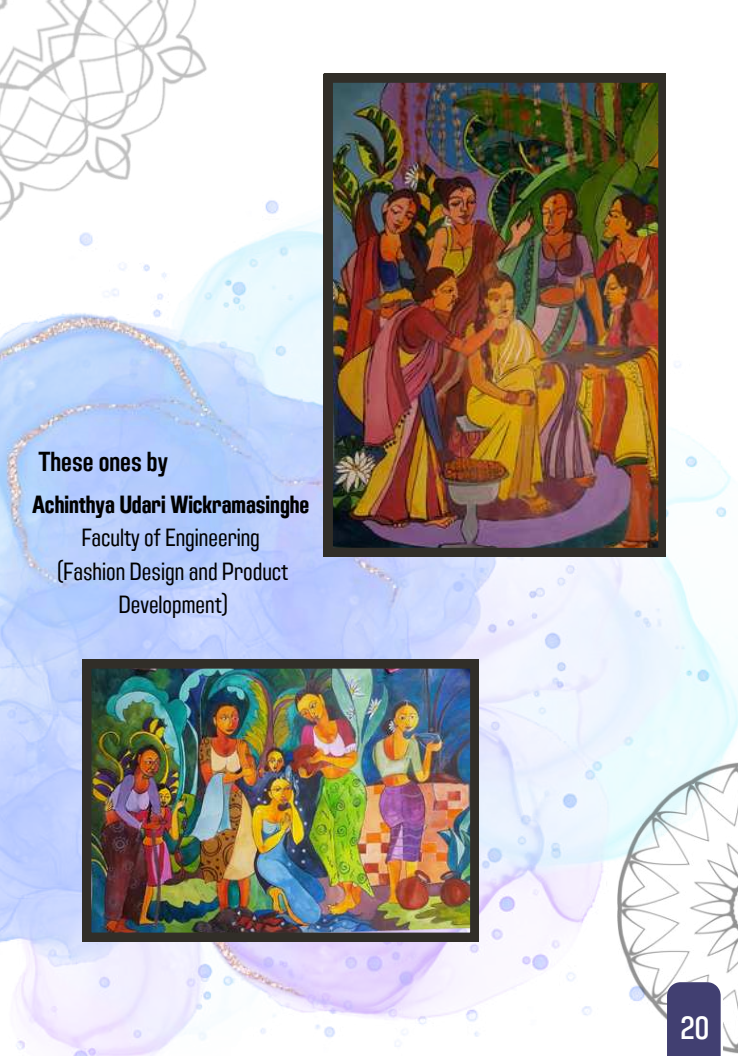
<style>
.page{position:relative;width:738px;height:1056px;background:#fff}
.page>*{position:absolute;margin:0;border:0;box-sizing:border-box;transform-origin:0 0}
.t1{font:32px "Adirek Sans 500";color:#fff}
.t2{font:27.6px "Adirek Sans 600";color:#000}
.t3{font:24.8px/33.2px "Adirek Sans 400";color:#000;text-align:center}
.t4{font:24.8px "Adirek Sans 700";color:#000}
</style>
<div class="page">
<img style="left:0;top:120px;width:738px;height:936px">
<img style="left:74px;top:660px;width:405px;height:303px">
<img style="left:0;top:0;width:209px;height:223px">
<img style="left:618px;top:759px;width:120px;height:297px">
<img style="left:324px;top:74px;width:342px;height:483px">
<img style="left:82px;top:660px;width:396px;height:282px">
<svg style="left:667px;top:982px;width:56px;height:74px;background:#4c4a79"></svg>
<p class="t2" style="left:38px;top:445px;width:131px">These ones by</p>
<p class="t4" style="left:32px;top:490px;width:279px">Achinthya Udari Wickramasinghe</p>
<p class="t3" style="left:58px;top:521px;width:232px">Faculty of Engineering (Fashion Design and Product<br>Development)</p>
<p class="t1" style="left:681px;top:1009px;width:30px">20</p>
</div>
